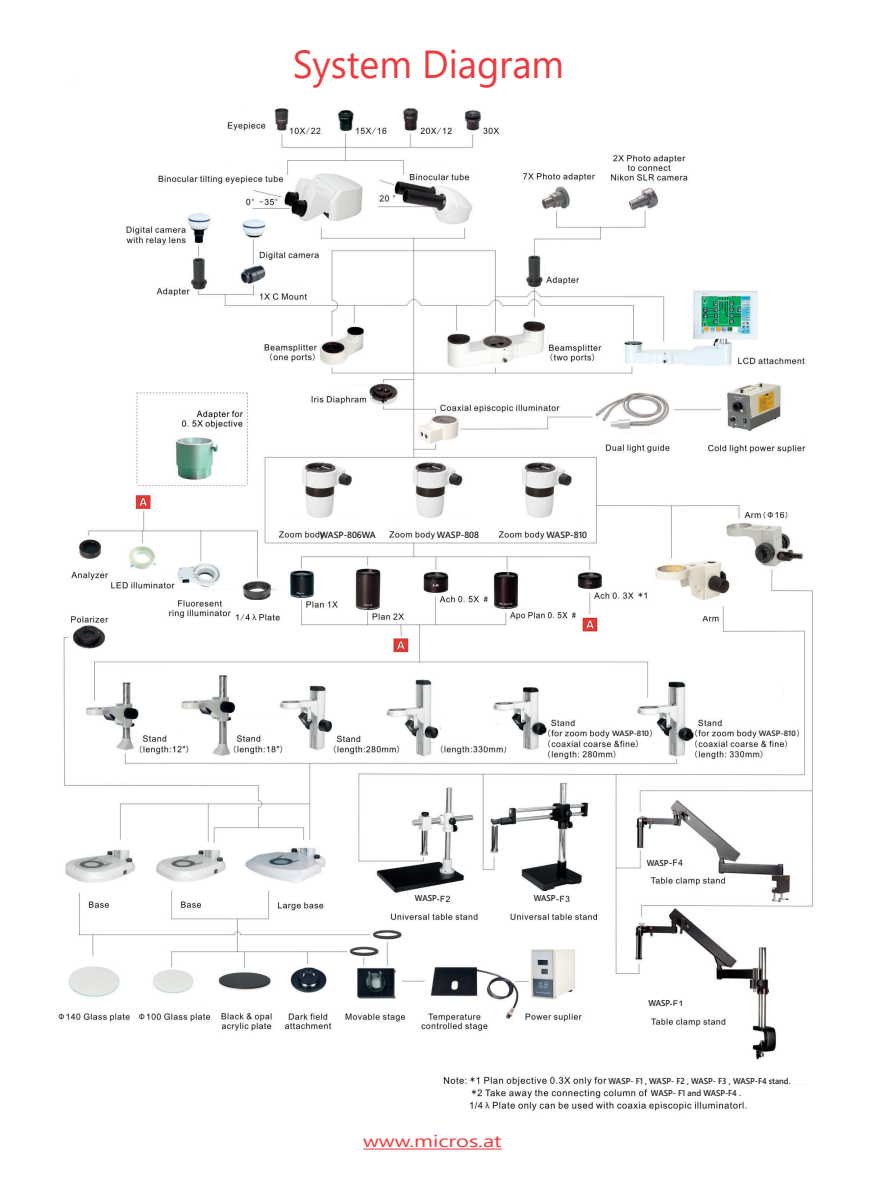
<style>
.page{position:relative;width:869px;height:1177px;background:#fff}
.page>*{position:absolute;margin:0;border:0;box-sizing:border-box;transform-origin:0 0}
.t1{font:39px "Yu Gothic UI";color:#ee393e}
.t2{font:16.8px "Yu Gothic UI";color:#ee393e;scale:1.3 1}
.t3{font:600 9px "Yu Gothic UI";color:#231f20}
.t4{font:600 8.55px "Yu Gothic UI";color:#231f20;scale:.94 1}
.t5{font:600 7.65px "Yu Gothic UI";color:#231f20;scale:1.04 1}
</style>
<div class="page">
<img style="left:58px;top:108px;width:755px;height:1003px">
<div style="left:234px;top:108px;width:26px;height:12px;background:#fff"></div>
<div style="left:187px;top:162px;width:98px;height:12px;background:#fff"></div>
<div style="left:408px;top:162px;width:46px;height:11px;background:#fff"></div>
<div style="left:531px;top:157px;width:60px;height:16px;background:#fff"></div>
<div style="left:610px;top:141px;width:76px;height:14px;background:#fff"></div>
<div style="left:546px;top:261px;width:32px;height:14px;background:#fff"></div>
<div style="left:258px;top:238px;width:31px;height:12px;background:#fff"></div>
<div style="left:109px;top:213px;width:77px;height:12px;background:#fff"></div>
<div style="left:260px;top:282px;width:42px;height:11px;background:#fff"></div>
<div style="left:153px;top:275px;width:36px;height:12px;background:#fff"></div>
<div style="left:258px;top:331px;width:60px;height:13px;background:#fff"></div>
<div style="left:549px;top:331px;width:59px;height:12px;background:#fff"></div>
<div style="left:325px;top:385px;width:43px;height:10px;background:#fff"></div>
<div style="left:177px;top:398px;width:68px;height:11px;background:#fff"></div>
<div style="left:436px;top:390px;width:79px;height:13px;background:#fff"></div>
<div style="left:615px;top:434px;width:61px;height:9px;background:#fff"></div>
<div style="left:735px;top:346px;width:74px;height:11px;background:#fff"></div>
<div style="left:706px;top:432px;width:96px;height:13px;background:#fff"></div>
<div style="left:742px;top:499px;width:68px;height:12px;background:#fff"></div>
<div style="left:285px;top:520px;width:72px;height:10px;background:#fff"></div>
<div style="left:479px;top:382px;width:72px;height:9px;background:#fff"></div>
<div style="left:397px;top:520px;width:72px;height:10px;background:#fff"></div>
<div style="left:503px;top:518px;width:72px;height:12px;background:#fff"></div>
<div style="left:697px;top:603px;width:24px;height:13px;background:#fff"></div>
<div style="left:233px;top:601px;width:50px;height:11px;background:#fff"></div>
<div style="left:166px;top:590px;width:71px;height:9px;background:#fff"></div>
<div style="left:116px;top:570px;width:50px;height:10px;background:#fff"></div>
<div style="left:69px;top:561px;width:43px;height:9px;background:#fff"></div>
<div style="left:74px;top:602px;width:38px;height:13px;background:#fff"></div>
<div style="left:139px;top:711px;width:52px;height:22px;background:#fff"></div>
<div style="left:232px;top:714px;width:51px;height:19px;background:#fff"></div>
<div style="left:332px;top:708px;width:51px;height:25px;background:#fff"></div>
<div style="left:378px;top:720px;width:19px;height:15px;background:#fff"></div>
<div style="left:441px;top:706px;width:50px;height:37px;background:#fff"></div>
<div style="left:486px;top:725px;width:19px;height:21px;background:#fff"></div>
<div style="left:545px;top:673px;width:91px;height:45px;background:#fff"></div>
<div style="left:690px;top:673px;width:91px;height:45px;background:#fff"></div>
<div style="left:649px;top:867px;width:47px;height:9px;background:#fff"></div>
<div style="left:528px;top:902px;width:48px;height:10px;background:#fff"></div>
<div style="left:411px;top:902px;width:47px;height:10px;background:#fff"></div>
<div style="left:272px;top:888px;width:47px;height:14px;background:#fff"></div>
<div style="left:174px;top:885px;width:47px;height:15px;background:#fff"></div>
<div style="left:84px;top:885px;width:47px;height:15px;background:#fff"></div>
<div style="left:58px;top:1001px;width:71px;height:10px;background:#fff"></div>
<div style="left:133px;top:1001px;width:71px;height:10px;background:#fff"></div>
<div style="left:216px;top:1001px;width:120px;height:10px;background:#fff"></div>
<div style="left:351px;top:1001px;width:129px;height:10px;background:#fff"></div>
<div style="left:537px;top:1001px;width:64px;height:10px;background:#fff"></div>
<div style="left:637px;top:1006px;width:64px;height:10px;background:#fff"></div>
<div style="left:49px;top:1068px;width:390px;height:53px;background:#fff"></div>
<hr style="left:363px;top:1148px;width:138px;height:1px;background:#ee393e">
<div style="left:327px;top:528px;width:41px;height:13px;background:#fff"></div>
<div style="left:436px;top:528px;width:43px;height:13px;background:#fff"></div>
<div style="left:547px;top:528px;width:39px;height:13px;background:#fff"></div>
<div style="left:612px;top:727px;width:36px;height:13px;background:#fff"></div>
<div style="left:757px;top:727px;width:39px;height:13px;background:#fff"></div>
<div style="left:417px;top:892px;width:19px;height:13px;background:#fff"></div>
<div style="left:533px;top:891px;width:23px;height:14px;background:#fff"></div>
<div style="left:609px;top:1071px;width:201px;height:13px;background:#fff"></div>
<div style="left:695px;top:1073px;width:21px;height:12px;background:#fff"></div>
<div style="left:741px;top:1073px;width:21px;height:12px;background:#fff"></div>
<div style="left:649px;top:1085px;width:105px;height:13px;background:#fff"></div>
<div style="left:649px;top:998px;width:20px;height:13px;background:#fff"></div>
<div style="left:646px;top:857px;width:23px;height:14px;background:#fff"></div>
<h1 class="t1" style="left:293px;top:28px;width:273px">System Diagram</h1>
<p class="t3" style="left:320px;top:530px;width:57px">WASP-806WA</p>
<p class="t3" style="left:437px;top:530px;width:43px">WASP-808</p>
<p class="t3" style="left:546px;top:530px;width:42px">WASP-810</p>
<p class="t4" style="left:415px;top:893px;width:25px">WASP</p>
<p class="t4" style="left:533px;top:893px;width:25px">WASP</p>
<h2 class="t2" style="left:363px;top:1125px;width:108px">www.micros.at</h2>
<p class="t5" style="left:612px;top:729px;width:37px">WASP-810</p>
<p class="t5" style="left:758px;top:729px;width:37px">WASP-810</p>
<p class="t4" style="left:646px;top:858px;width:25px">WASP</p>
<p class="t4" style="left:648px;top:997px;width:25px">WASP</p>
<p class="t4" style="left:608px;top:1075px;width:195px">WASP- F1 , WASP- F2 , WASP- F3 , WASP-F4 stand.</p>
<p class="t4" style="left:650px;top:1088px;width:97px">WASP- F1 and WASP-F4 .</p>
</div>
